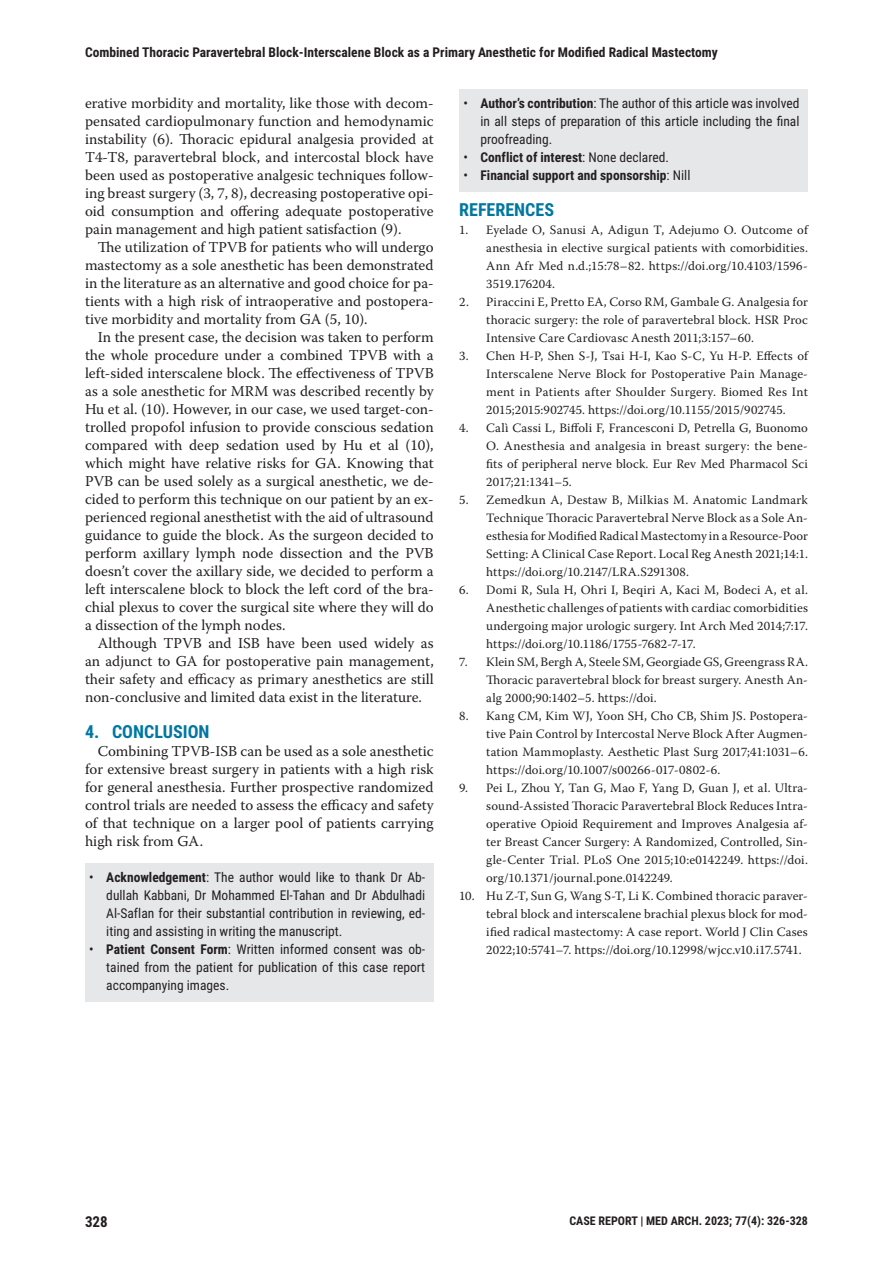
<style>
.page{position:relative;width:893px;height:1263px;background:#fff}
.page>*{position:absolute;margin:0;border:0;box-sizing:border-box;transform-origin:0 0}
.t1{font:700 18px "Roboto Condensed";color:#0077a3}
.t2{font:15px/18px "Warnock Pro";color:#231f20;text-align:justify}
.t3{font:700 15px "Roboto Condensed";color:#231f20}
.t4{font:13.5px/18px "Roboto Condensed";color:#231f20;text-align:justify}
.t5{font:700 13.5px "Roboto Condensed";color:#231f20}
.t6{font:12.75px/18px "Warnock Pro";letter-spacing:.005em;color:#231f20;text-align:justify}
.t7{font:700 12px "Roboto Condensed";color:#231f20}
.s1{font-weight:700}
.s2{font-weight:400}
</style>
<div class="page">
<div style="left:85px;top:863px;width:349px;height:85px;background:#e6e7e9"></div>
<div style="left:85px;top:935px;width:349px;height:67px;background:#e6e7e9"></div>
<div style="left:459px;top:89px;width:349px;height:67px;background:#e6e7e9"></div>
<div style="left:459px;top:143px;width:349px;height:31px;background:#e6e7e9"></div>
<div style="left:459px;top:161px;width:349px;height:31px;background:#e6e7e9"></div>
<p class="t5" style="left:85px;top:43px;width:634px">Combined Thoracic Paravertebral Block-Interscalene Block as a Primary Anesthetic for Modified Radical Mastectomy</p>
<p class="t2" style="left:85px;top:94px;width:350px">erative morbidity and mortality, like those with decom&shy;pensated cardiopulmonary function and hemodynamic instability (6). Thoracic epidural analgesia provided at T4-T8, paravertebral block, and intercostal block have been used as postoperative analgesic techniques follow&shy;ing breast surgery (3, 7, 8), decreasing postoperative opi&shy;oid consumption and offering adequate postoperative pain management and high patient satisfaction (9).</p>
<p class="t2" style="left:85px;top:238px;width:350px;text-indent:13px">The utilization of TPVB for patients who will undergo mastectomy as a sole anesthetic has been demonstrated in the literature as an alternative and good choice for pa&shy;tients with a high risk of intraoperative and postopera&shy;tive morbidity and mortality from GA (5, 10).</p>
<p class="t2" style="left:85px;top:328px;width:350px;text-indent:13px">In the present case, the decision was taken to perform the whole procedure under a combined TPVB with a left-sided interscalene block. The effectiveness of TPVB as a sole anesthetic for MRM was described recently by Hu et al. (10). However, in our case, we used target-con&shy;trolled propofol infusion to provide conscious sedation compared with deep sedation used by Hu et al (10), which might have relative risks for GA. Knowing that PVB can be used solely as a surgical anesthetic, we de&shy;cided to perform this technique on our patient by an ex&shy;perienced regional anesthetist with the aid of ultrasound guidance to guide the block. As the surgeon decided to perform axillary lymph node dissection and the PVB doesn’t cover the axillary side, we decided to perform a left interscalene block to block the left cord of the bra&shy;chial plexus to cover the surgical site where they will do a dissection of the lymph nodes.</p>
<p class="t2" style="left:85px;top:634px;width:350px;text-indent:13px">Although TPVB and ISB have been used widely as an adjunct to GA for postoperative pain management, their safety and efficacy as primary anesthetics are still non-conclusive and limited data exist in the literature.</p>
<h1 class="t1" style="left:85px;top:719px;width:126px">4. CONCLUSION</h1>
<p class="t2" style="left:85px;top:742px;width:350px;text-indent:13px">Combining TPVB-ISB can be used as a sole anesthetic for extensive breast surgery in patients with a high risk for general anesthesia. Further prospective randomized control trials are needed to assess the efficacy and safety of that technique on a larger pool of patients carrying high risk from GA.</p>
<p class="t4" style="left:106px;top:868px;width:320px;text-indent:-17px">• <span class="s1">Acknowledgement</span>: The author would like to thank Dr Ab&shy;dullah Kabbani, Dr Mohammed El-Tahan and Dr Abdulhadi Al-Saflan for their substantial contribution in reviewing, ed&shy;iting and assisting in writing the manuscript.</p>
<p class="t4" style="left:106px;top:940px;width:320px;text-indent:-17px">• <span class="s1">Patient Consent Form</span>: Written informed consent was ob&shy;tained from the patient for publication of this case report accompanying images.</p>
<p class="t4" style="left:480px;top:94px;width:320px;text-indent:-17px">• <span class="s1">Author’s contribution</span>: The author of this article was involved in all steps of preparation of this article including the final proofreading.</p>
<p class="t5" style="left:463px;top:148px;width:207px"><span class="s2">•</span> Conflict of interest<span class="s2">: None declared.</span></p>
<p class="t5" style="left:463px;top:166px;width:228px"><span class="s2">•</span> Financial support and sponsorship<span class="s2">: Nill</span></p>
<h1 class="t1" style="left:459px;top:197px;width:96px">REFERENCES</h1>
<p class="t6" style="left:486px;top:221px;width:323px;text-indent:-27px">1. Eyelade O, Sanusi A, Adigun T, Adejumo O. Outcome of anesthesia in elective surgical patients with comorbidities.<br>Ann Afr Med n.d.;15:78–82. https://doi.org/10.4103/1596- 3519.176204.</p>
<p class="t6" style="left:486px;top:293px;width:323px;text-indent:-27px">2. Piraccini E, Pretto EA, Corso RM, Gambale G. Analgesia for thoracic surgery: the role of paravertebral block. HSR Proc Intensive Care Cardiovasc Anesth 2011;3:157–60.</p>
<p class="t6" style="left:486px;top:347px;width:323px;text-indent:-27px">3. Chen H-P, Shen S-J, Tsai H-I, Kao S-C, Yu H-P. Effects of Interscalene Nerve Block for Postoperative Pain Manage&shy;ment in Patients after Shoulder Surgery. Biomed Res Int 2015;2015:902745. https://doi.org/10.1155/2015/902745.</p>
<p class="t6" style="left:486px;top:419px;width:323px;text-indent:-27px">4. Calì Cassi L, Biffoli F, Francesconi D, Petrella G, Buonomo O. Anesthesia and analgesia in breast surgery: the bene&shy;fits of peripheral nerve block. Eur Rev Med Pharmacol Sci 2017;21:1341–5.</p>
<p class="t6" style="left:486px;top:491px;width:323px;text-indent:-27px">5. Zemedkun A, Destaw B, Milkias M. Anatomic Landmark Technique Thoracic Paravertebral Nerve Block as a Sole An&shy;esthesia for Modified Radical Mastectomy in a Resource-Poor Setting: A Clinical Case Report. Local Reg Anesth 2021;14:1. https://doi.org/10.2147/LRA.S291308.</p>
<p class="t6" style="left:486px;top:581px;width:323px;text-indent:-27px">6. Domi R, Sula H, Ohri I, Beqiri A, Kaci M, Bodeci A, et al.<br>Anesthetic challenges of patients with cardiac comorbidities undergoing major urologic surgery. Int Arch Med 2014;7:17. https://doi.org/10.1186/1755-7682-7-17.</p>
<p class="t6" style="left:486px;top:653px;width:323px;text-indent:-27px">7. Klein SM, Bergh A, Steele SM, Georgiade GS, Greengrass RA.<br>Thoracic paravertebral block for breast surgery. Anesth An&shy;alg 2000;90:1402–5. https://doi.</p>
<p class="t6" style="left:486px;top:707px;width:323px;text-indent:-27px">8. Kang CM, Kim WJ, Yoon SH, Cho CB, Shim JS. Postopera&shy;tive Pain Control by Intercostal Nerve Block After Augmen&shy;tation Mammoplasty. Aesthetic Plast Surg 2017;41:1031–6. https://doi.org/10.1007/s00266-017-0802-6.</p>
<p class="t6" style="left:486px;top:779px;width:323px;text-indent:-27px">9. Pei L, Zhou Y, Tan G, Mao F, Yang D, Guan J, et al. Ultra&shy;sound-Assisted Thoracic Paravertebral Block Reduces Intra&shy;operative Opioid Requirement and Improves Analgesia af&shy;ter Breast Cancer Surgery: A Randomized, Controlled, Sin&shy;gle-Center Trial. PLoS One 2015;10:e0142249. https://doi. org/10.1371/journal.pone.0142249.</p>
<p class="t6" style="left:486px;top:887px;width:323px;text-indent:-27px">10. Hu Z-T, Sun G, Wang S-T, Li K. Combined thoracic paraver&shy;tebral block and interscalene brachial plexus block for mod&shy;ified radical mastectomy: A case report. World J Clin Cases 2022;10:5741–7. https://doi.org/10.12998/wjcc.v10.i17.5741.</p>
<p class="t3" style="left:85px;top:1211px;width:24px">328</p>
<p class="t7" style="left:569px;top:1212px;width:240px">CASE REPORT | Med Arch. 2023; 77(4): 326-328</p>
</div>
